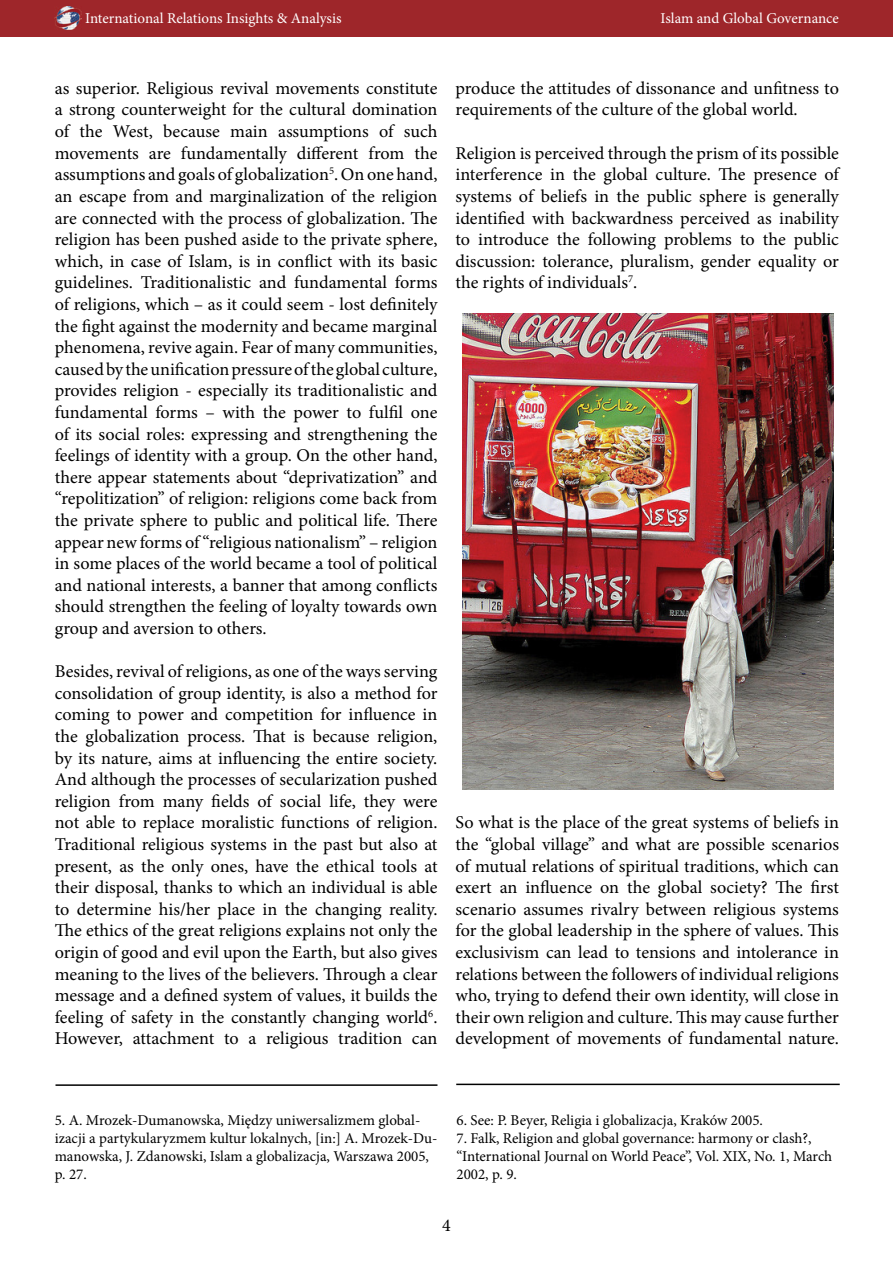
<style>
.page{position:relative;width:893px;height:1263px;background:#fff}
.page>*{position:absolute;margin:0;border:0;box-sizing:border-box;transform-origin:0 0}
.t1{font:18px/21.6px "Minion Pro";color:#000;text-align:justify}
.t2{font:15px/18px "Minion Pro";color:#000}
.t3{font:15px "Minion Pro";letter-spacing:-.005em;color:#fff}
</style>
<div class="page">
<hr style="left:56px;top:1084px;width:381px;height:2px;background:#000">
<hr style="left:456px;top:1083px;width:384px;height:2px;background:#000">
<div style="left:0;top:0;width:893px;height:37px;background:#9e262a"></div>
<img style="left:55px;top:7px;width:26px;height:23px">
<img style="left:462px;top:313px;width:372px;height:476px">
<p class="t3" style="left:85px;top:8px;width:258px">International Relations Insights &amp; Analysis</p>
<p class="t3" style="left:661px;top:8px;width:180px">Islam and Global Governance</p>
<p class="t1" style="left:55px;top:77px;width:385px">as superior. Religious revival movements constitute a strong counterweight for the cultural domination of the West, because main assumptions of such movements are fundamentally different from the assumptions and goals of globalization<sup>5</sup>. On one hand, an escape from and marginalization of the religion are connected with the process of globalization. The religion has been pushed aside to the private sphere, which, in case of Islam, is in conflict with its basic guidelines. Traditionalistic and fundamental forms of religions, which – as it could seem - lost definitely the fight against the modernity and became marginal phenomena, revive again. Fear of many communities, caused by the unification pressure of the global culture, provides religion - especially its traditionalistic and fundamental forms – with the power to fulfil one of its social roles: expressing and strengthening the feelings of identity with a group. On the other hand, there appear statements about “deprivatization” and “repolitization” of religion: religions come back from the private sphere to public and political life. There appear new forms of “religious nationalism” – religion in some places of the world became a tool of political and national interests, a banner that among conflicts should strengthen the feeling of loyalty towards own group and aversion to others.</p>
<p class="t1" style="left:55px;top:661px;width:384px">Besides, revival of religions, as one of the ways serving consolidation of group identity, is also a method for coming to power and competition for influence in the globalization process. That is because religion, by its nature, aims at influencing the entire society.<br>And although the processes of secularization pushed religion from many fields of social life, they were not able to replace moralistic functions of religion.<br>Traditional religious systems in the past but also at present, as the only ones, have the ethical tools at their disposal, thanks to which an individual is able to determine his/her place in the changing reality.<br>The ethics of the great religions explains not only the origin of good and evil upon the Earth, but also gives meaning to the lives of the believers. Through a clear message and a defined system of values, it builds the feeling of safety in the constantly changing world<sup>6</sup>.<br>However, attachment to a religious tradition can</p>
<p class="t1" style="left:455px;top:77px;width:385px">produce the attitudes of dissonance and unfitness to requirements of the culture of the global world.</p>
<p class="t1" style="left:455px;top:142px;width:387px">Religion is perceived through the prism of its possible interference in the global culture. The presence of systems of beliefs in the public sphere is generally identified with backwardness perceived as inability to introduce the following problems to the public discussion: tolerance, pluralism, gender equality or the rights of individuals<sup>7</sup>.</p>
<p class="t1" style="left:455px;top:812px;width:385px">So what is the place of the great systems of beliefs in the “global village” and what are possible scenarios of mutual relations of spiritual traditions, which can exert an influence on the global society? The first scenario assumes rivalry between religious systems for the global leadership in the sphere of values. This exclusivism can lead to tensions and intolerance in relations between the followers of individual religions who, trying to defend their own identity, will close in their own religion and culture. This may cause further development of movements of fundamental nature.</p>
<p class="t2" style="left:55px;top:1111px;width:384px">5. A. Mrozek-Dumanowska, Między uniwersalizmem global&shy;izacji a partykularyzmem kultur lokalnych, [in:] A. Mrozek-Du&shy;manowska, J. Zdanowski, Islam a globalizacja, Warszawa 2005, p. 27.</p>
<p class="t2" style="left:456px;top:1111px;width:308px">6. See: P. Beyer, Religia i globalizacja, Kraków 2005.</p>
<p class="t2" style="left:456px;top:1129px;width:377px">7. Falk, Religion and global governance: harmony or clash?, “International Journal on World Peace”, Vol. XIX, No. 1, March<br>2002, p. 9.</p>
<p class="t1" style="left:442px;top:1215px;width:10px">4</p>
</div>
